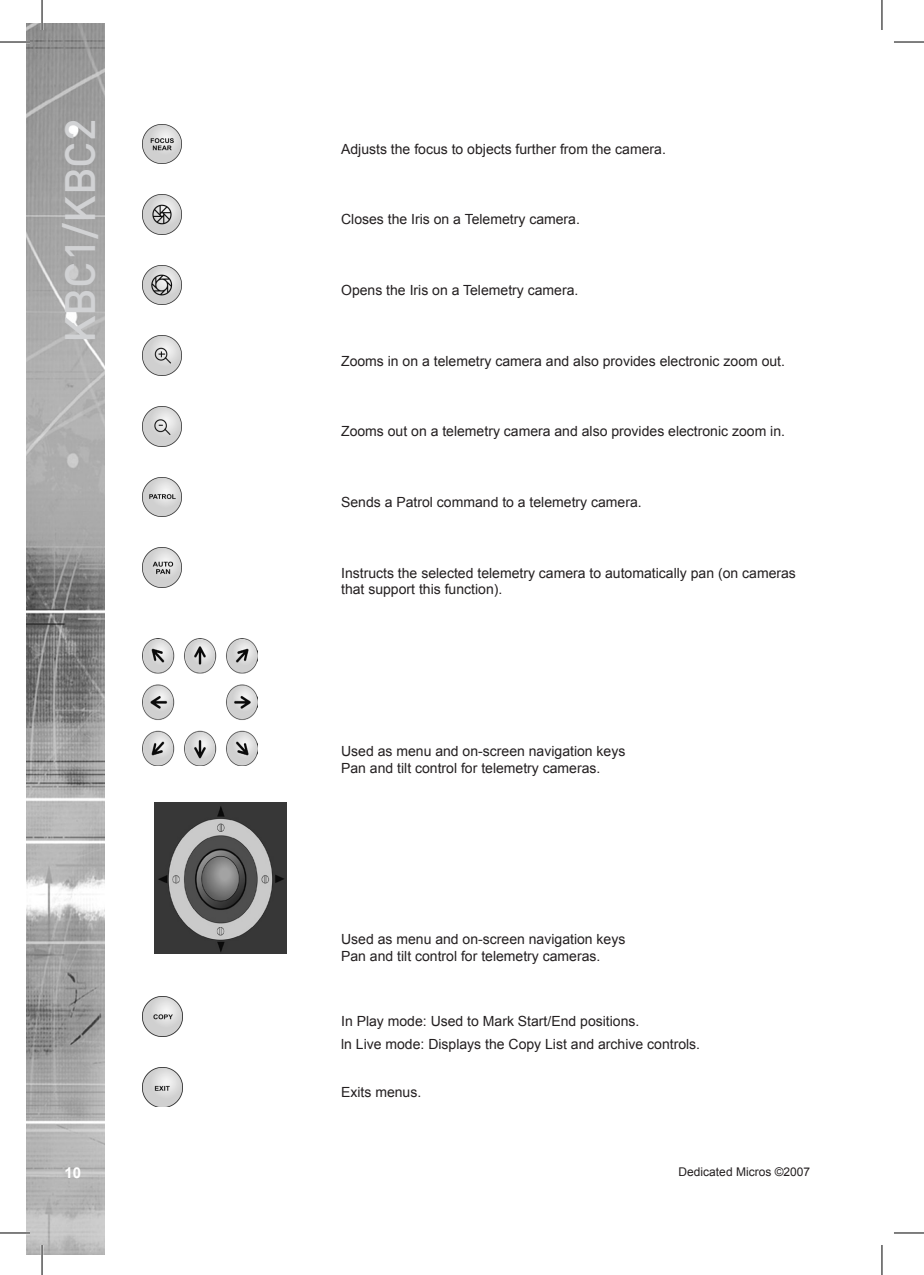
<style>
.page{position:relative;width:924px;height:1275px;background:#fff}
.page>*{position:absolute;margin:0;border:0;box-sizing:border-box;transform-origin:0 0}
.t1{font:500 42px "DIN";color:#d1d2d4}
.t2{font:700 15px "Arial";color:#fff}
.Table_Buttons{font:14px/16.8px "Arial";color:#231f20}
.t3{font:12px "Arial";color:#231f20}
</style>
<div class="page">
<img style="left:26px;top:24px;width:78px;height:1230px">
<img style="left:142px;top:124px;width:40px;height:39px">
<img style="left:142px;top:195px;width:40px;height:39px">
<img style="left:142px;top:265px;width:40px;height:40px">
<img style="left:142px;top:336px;width:40px;height:39px">
<img style="left:142px;top:406px;width:40px;height:40px">
<img style="left:142px;top:477px;width:40px;height:40px">
<img style="left:142px;top:548px;width:40px;height:39px">
<img style="left:142px;top:639px;width:115px;height:127px">
<img style="left:154px;top:802px;width:132px;height:151px">
<img style="left:142px;top:996px;width:40px;height:40px">
<img style="left:142px;top:1067px;width:40px;height:40px">
<hr style="left:0;top:41px;width:30px;height:2px;background:#fff">
<hr style="left:0;top:1231px;width:30px;height:3px;background:#fff">
<hr style="left:41px;top:0;width:2px;height:30px;background:#fff">
<hr style="left:41px;top:1245px;width:2px;height:30px;background:#fff">
<hr style="left:0;top:42px;width:30px;height:1px;background:#000">
<hr style="left:893px;top:42px;width:30px;height:1px;background:#000">
<hr style="left:0;top:1232px;width:30px;height:1px;background:#000">
<hr style="left:893px;top:1232px;width:30px;height:1px;background:#000">
<hr style="left:42px;top:0;width:1px;height:30px;background:#000">
<hr style="left:42px;top:1245px;width:1px;height:30px;background:#000">
<hr style="left:881px;top:0;width:1px;height:30px;background:#000">
<hr style="left:881px;top:1245px;width:1px;height:30px;background:#000">
<h1 class="t1" style="left:53px;top:343px;width:226px;rotate:-90deg">KBC1/KBC2</h1>
<p class="Table_Buttons" style="left:341px;top:141px;width:326px">Adjusts the focus to objects further from the camera.</p>
<p class="Table_Buttons" style="left:341px;top:211px;width:240px">Closes the Iris on a Telemetry camera.</p>
<p class="Table_Buttons" style="left:341px;top:282px;width:239px">Opens the Iris on a Telemetry camera.</p>
<p class="Table_Buttons" style="left:341px;top:352px;width:445px">Zooms in on a telemetry camera and also provides electronic zoom out.</p>
<p class="Table_Buttons" style="left:341px;top:423px;width:445px">Zooms out on a telemetry camera and also provides electronic zoom in.</p>
<p class="Table_Buttons" style="left:341px;top:494px;width:302px">Sends a Patrol command to a telemetry camera.</p>
<p class="Table_Buttons" style="left:341px;top:564px;width:456px">Instructs the selected telemetry camera to automatically pan (on cameras that support this function).</p>
<p class="Table_Buttons" style="left:341px;top:742px;width:286px">Used as menu and on-screen navigation keys<br>Pan and tilt control for telemetry cameras.</p>
<p class="Table_Buttons" style="left:341px;top:931px;width:286px">Used as menu and on-screen navigation keys<br>Pan and tilt control for telemetry cameras.</p>
<p class="Table_Buttons" style="left:341px;top:1013px;width:300px">In Play mode: Used to Mark Start/End positions.</p>
<p class="Table_Buttons" style="left:341px;top:1035px;width:360px">ln Live mode: Displays the Copy List and archive controls.</p>
<p class="Table_Buttons" style="left:341px;top:1083px;width:82px">Exits menus.</p>
<p class="t2" style="left:64px;top:1162px;width:18px">10</p>
<p class="t3" style="left:678px;top:1163px;width:133px">Dedicated Micros ©2007</p>
</div>
